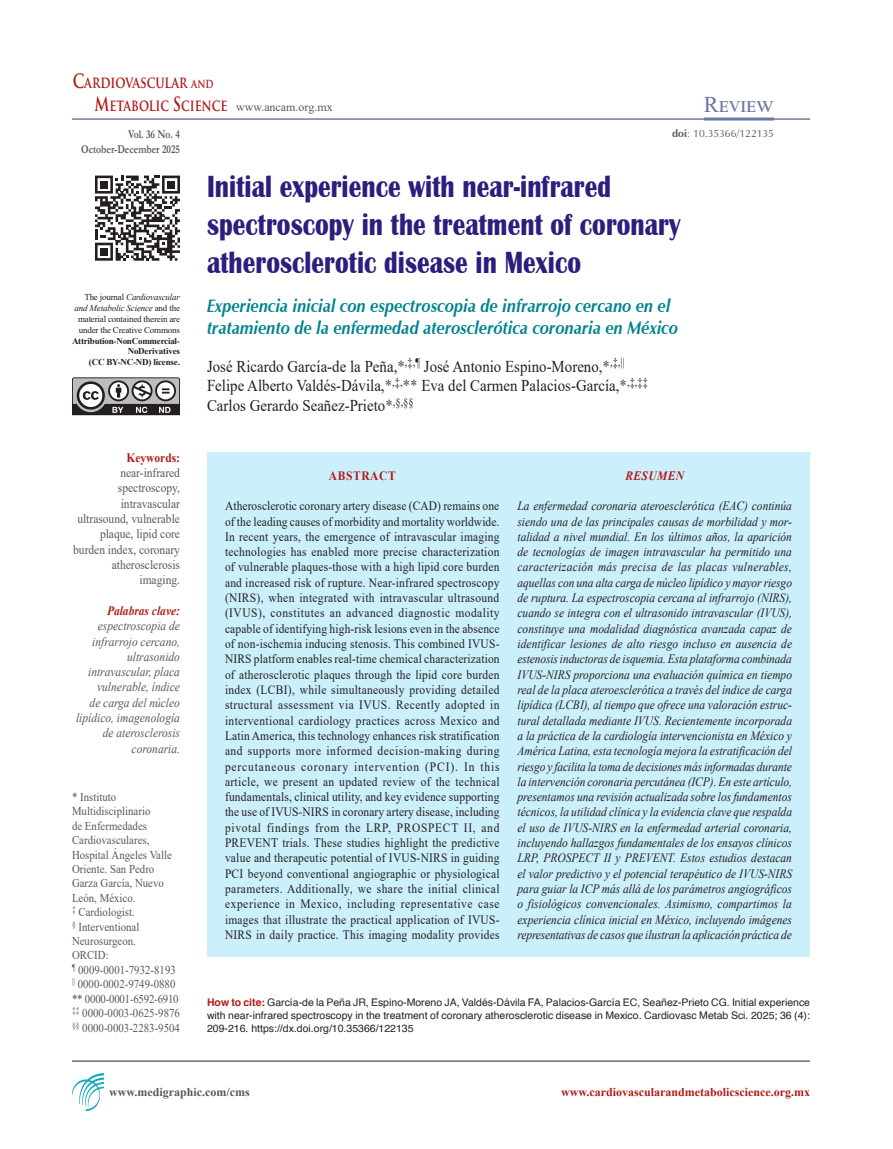
<style>
.page{position:relative;width:893px;height:1149px;background:#fff}
.page>*{position:absolute;margin:0;border:0;box-sizing:border-box;transform-origin:0 0}
.Título_inglés{font:700 31.5px/37.8px "Britannic";letter-spacing:.005em;color:#2d1e7d;scale:.8 1}
.Sección{font:22.5px "Times New Roman";color:#6e75a0}
.TITULO{font:italic 700 18px/21.6px "Zapf Humanist 601 BT";color:#008390;scale:.9 1}
.Autores{font:16.5px/19.8px "Times New Roman";color:#231f20;scale:.9 1}
.t1{font:700 16.2px "Trajan Pro";color:#af1b19;scale:.76 1}
.RESUMEN{font:italic 12.75px/15.3px "Times New Roman";letter-spacing:-.01em;color:#231f20;text-align:justify;scale:.9 1}
.Abstract{font:12.75px/15.3px "Times New Roman";letter-spacing:.02em;color:#231f20;text-align:justify;scale:.9 1}
.Palabras_clave{font:italic 12.75px/15.3px "Times New Roman";color:#57585a;text-align:right;scale:.9 1}
.Key_words{font:12.75px/15.3px "Times New Roman";color:#57585a;text-align:right;scale:.9 1}
.Palabras_clave-2{font:italic 700 12.75px "Times New Roman";color:#af1b19;scale:.9 1}
.Key_words-2{font:700 12.75px "Times New Roman";color:#af1b19;scale:.9 1}
.Abstract_-_TITULO{font:700 12.75px "Times New Roman";letter-spacing:.055em;color:#af1b19;scale:.9 1}
.Resumen_-_TITULO{font:italic 700 12.75px "Times New Roman";letter-spacing:.035em;color:#af1b19;scale:.9 1}
.Cargos{font:12px/14.4px "Times New Roman";color:#57585a;scale:.9 1}
.t2{font:700 12px "Times New Roman";color:#af1b19}
.t3{font:700 12px "Garamond";color:#57585a;scale:.8 1}
.t4{font:700 12px "Times New Roman";color:#57585a}
.Cargos-2{font:12px "Times New Roman";letter-spacing:-.02em;color:#57585a;scale:.9 1}
.ANCAM{font:12px "Times New Roman";color:#57585a}
.Citar_como{font:10.5px/12.6px "Helvetica";color:#231f20;text-align:justify}
.doi{font:10.5px "Zapf Humanist 601 BT";color:#57585a}
.Creative_Commons{font:9px/10.8px "Times New Roman";letter-spacing:-.02em;color:#231f20;text-align:right}
.s1{font-size:19.2px}
.s2{font-size:12.9px}
.s3{font-weight:700}
.s4{font-style:italic}
.s5{color:#4b4c4d}
.s6{font-weight:700;color:#af1b19}
</style>
<div class="page">
<hr style="left:72px;top:1059px;width:738px;height:2px;background:#6c6d70">
<img style="left:72px;top:1073px;width:31px;height:37px">
<div style="left:508px;top:453px;width:302px;height:503px;background:#cbeffb"></div>
<div style="left:207px;top:453px;width:301px;height:503px;background:#cbeffb"></div>
<svg style="left:72px;top:377px;width:108px;height:38px"></svg>
<hr style="left:72px;top:119px;width:738px;height:1px;background:#303a77">
<hr style="left:704px;top:117px;width:70px;height:3px;background:#6e75a0">
<svg style="left:95px;top:175px;width:85px;height:85px"></svg>
<p class="t1" style="left:73px;top:72px;width:187px"><span class="s1">C</span>ardiovascular <span class="s2">and</span></p>
<p class="t1" style="left:94px;top:95px;width:177px"><span class="s1">M</span>etabolic <span class="s1">S</span>cience</p>
<p class="t3" style="left:128px;top:126px;width:66px">Vol. 36 No. 4</p>
<p class="t3" style="left:81px;top:141px;width:125px">October-December 2025</p>
<p class="ANCAM" style="left:236px;top:98px;width:98px">www.ancam.org.mx</p>
<p class="Sección" style="left:704px;top:88px;width:72px">Review</p>
<p class="doi" style="left:672px;top:126px;width:103px"><span class="s3">doi</span>: 10.35366/122135</p>
<p class="Creative_Commons" style="left:72px;top:291px;width:110px">The journal <span class="s4">Cardiovascular and Metabolic Science</span> and the material contained therein are under the Creative Commons<br><span class="s3">Attribution-NonCommercial-<br>NoDerivatives<br>(CC BY-NC-ND) license.</span></p>
<p class="Key_words-2" style="left:126px;top:448px;width:61px">Keywords:</p>
<p class="Key_words" style="left:73px;top:464px;width:120px">near-infrared spectroscopy, intravascular ultrasound, vulnerable plaque, lipid core burden index, coronary atherosclerosis imaging.</p>
<p class="Palabras_clave-2" style="left:107px;top:601px;width:83px">Palabras clave:</p>
<p class="Palabras_clave" style="left:76px;top:617px;width:117px">espectroscopia de infrarrojo cercano, ultrasonido intravascular, placa vulnerable, índice<br>de carga del núcleo lipídico, imagenología de aterosclerosis coronaria.</p>
<p class="Cargos" style="left:72px;top:789px;width:113px"><span class="s5">*</span> Instituto<br>Multidisciplinario<br>de Enfermedades<br>Cardiovasculares,<br>Hospital Ángeles Valle<br>Oriente. San Pedro<br>Garza García, Nuevo<br>León, México.</p>
<p class="Cargos" style="left:72px;top:904px;width:71px"><sup>‡</sup> Cardiologist.</p>
<p class="Cargos" style="left:72px;top:918px;width:76px"><sup>§</sup> Interventional<br>Neurosurgeon.</p>
<p class="Cargos" style="left:72px;top:947px;width:42px">ORCID:</p>
<p class="Cargos" style="left:72px;top:961px;width:117px"><sup>¶</sup> 0009-0001-7932-8193</p>
<p class="Cargos" style="left:72px;top:976px;width:116px"><sup>||</sup> 0000-0002-9749-0880</p>
<p class="Cargos-2" style="left:72px;top:989px;width:120px"><span class="s5">**</span> 0000-0001-6592-6910</p>
<p class="Cargos" style="left:72px;top:1005px;width:121px"><sup>‡‡</sup> 0000-0003-0625-9876</p>
<p class="Cargos" style="left:72px;top:1019px;width:121px"><sup>§§</sup> 0000-0003-2283-9504</p>
<p class="Título_inglés" style="left:207px;top:168px;width:593px">Initial experience with near-infrared spectroscopy in the treatment of coronary atherosclerotic disease in Mexico</p>
<p class="TITULO" style="left:207px;top:295px;width:525px">Experiencia inicial con espectroscopia de infrarrojo cercano en el tratamiento de la enfermedad aterosclerótica coronaria en México</p>
<p class="Autores" style="left:207px;top:355px;width:491px">José Ricardo García-de la Peña,<span class="s5">*</span><sup>,‡,¶</sup> José Antonio Espino-Moreno,<span class="s5">*</span><sup>,‡,||<br></sup>Felipe Alberto Valdés-Dávila,<span class="s5">*</span><sup>,‡,</sup><span class="s5">**</span> Eva del Carmen Palacios-García,<span class="s5">*</span><sup>,‡,‡‡<br></sup>Carlos Gerardo Seañez-Prieto<span class="s5">*</span><sup>,§,§§</sup></p>
<p class="Abstract_-_TITULO" style="left:329px;top:466px;width:76px">ABSTRACT</p>
<p class="Abstract" style="left:225px;top:497px;width:307px">Atherosclerotic coronary artery disease (CAD) remains one of the leading causes of morbidity and mortality worldwide.<br>In recent years, the emergence of intravascular imaging technologies has enabled more precise characterization of vulnerable plaques-those with a high lipid core burden and increased risk of rupture. Near-infrared spectroscopy (NIRS), when integrated with intravascular ultrasound (IVUS), constitutes an advanced diagnostic modality capable of identifying high-risk lesions even in the absence of non-ischemia inducing stenosis. This combined IVUS-NIRS platform enables real-time chemical characterization of atherosclerotic plaques through the lipid core burden index (LCBI), while simultaneously providing detailed structural assessment via IVUS. Recently adopted in interventional cardiology practices across Mexico and Latin America, this technology enhances risk stratification and supports more informed decision-making during percutaneous coronary intervention (PCI). In this article, we present an updated review of the technical fundamentals, clinical utility, and key evidence supporting the use of IVUS-NIRS in coronary artery disease, including pivotal findings from the LRP, PROSPECT II, and PREVENT trials. These studies highlight the predictive value and therapeutic potential of IVUS-NIRS in guiding PCI beyond conventional angiographic or physiological parameters. Additionally, we share the initial clinical experience in Mexico, including representative case images that illustrate the practical application of IVUS-NIRS in daily practice. This imaging modality provides</p>
<p class="Resumen_-_TITULO" style="left:625px;top:466px;width:67px">RESUMEN</p>
<p class="RESUMEN" style="left:518px;top:498px;width:307px">La enfermedad coronaria ateroesclerótica (EAC) continúa siendo una de las principales causas de morbilidad y mor&shy;talidad a nivel mundial. En los últimos años, la aparición de tecnologías de imagen intravascular ha permitido una caracterización más precisa de las placas vulnerables, aquellas con una alta carga de núcleo lipídico y mayor riesgo de ruptura. La espectroscopia cercana al infrarrojo (NIRS), cuando se integra con el ultrasonido intravascular (IVUS), constituye una modalidad diagnóstica avanzada capaz de identificar lesiones de alto riesgo incluso en ausencia de estenosis inductoras de isquemia. Esta plataforma combinada IVUS-NIRS proporciona una evaluación química en tiempo real de la placa ateroesclerótica a través del índice de carga lipídica (LCBI), al tiempo que ofrece una valoración estruc&shy;tural detallada mediante IVUS. Recientemente incorporada a la práctica de la cardiología intervencionista en México y América Latina, esta tecnología mejora la estratificación del riesgo y facilita la toma de decisiones más informadas durante la intervención coronaria percutánea (ICP). En este artículo, presentamos una revisión actualizada sobre los fundamentos técnicos, la utilidad clínica y la evidencia clave que respalda el uso de IVUS-NIRS en la enfermedad arterial coronaria, incluyendo hallazgos fundamentales de los ensayos clínicos LRP, PROSPECT II y PREVENT. Estos estudios destacan el valor predictivo y el potencial terapéutico de IVUS-NIRS para guiar la ICP más allá de los parámetros angiográficos o fisiológicos convencionales. Asimismo, compartimos la experiencia clínica inicial en México, incluyendo imágenes representativas de casos que ilustran la aplicación práctica de</p>
<p class="Citar_como" style="left:207px;top:996px;width:605px"><span class="s6">How to cite:</span> García-de la Peña JR, Espino-Moreno JA, Valdés-Dávila FA, Palacios-García EC, Seañez-Prieto CG. Initial experience with near-infrared spectroscopy in the treatment of coronary atherosclerotic disease in Mexico. Cardiovasc Metab Sci. 2025; 36 (4):<br>209-216. https://dx.doi.org/10.35366/122135</p>
<p class="t4" style="left:109px;top:1082px;width:142px">www.medigraphic.com/cms</p>
<p class="t2" style="left:561px;top:1082px;width:250px">www.cardiovascularandmetabolicscience.org.mx</p>
</div>
